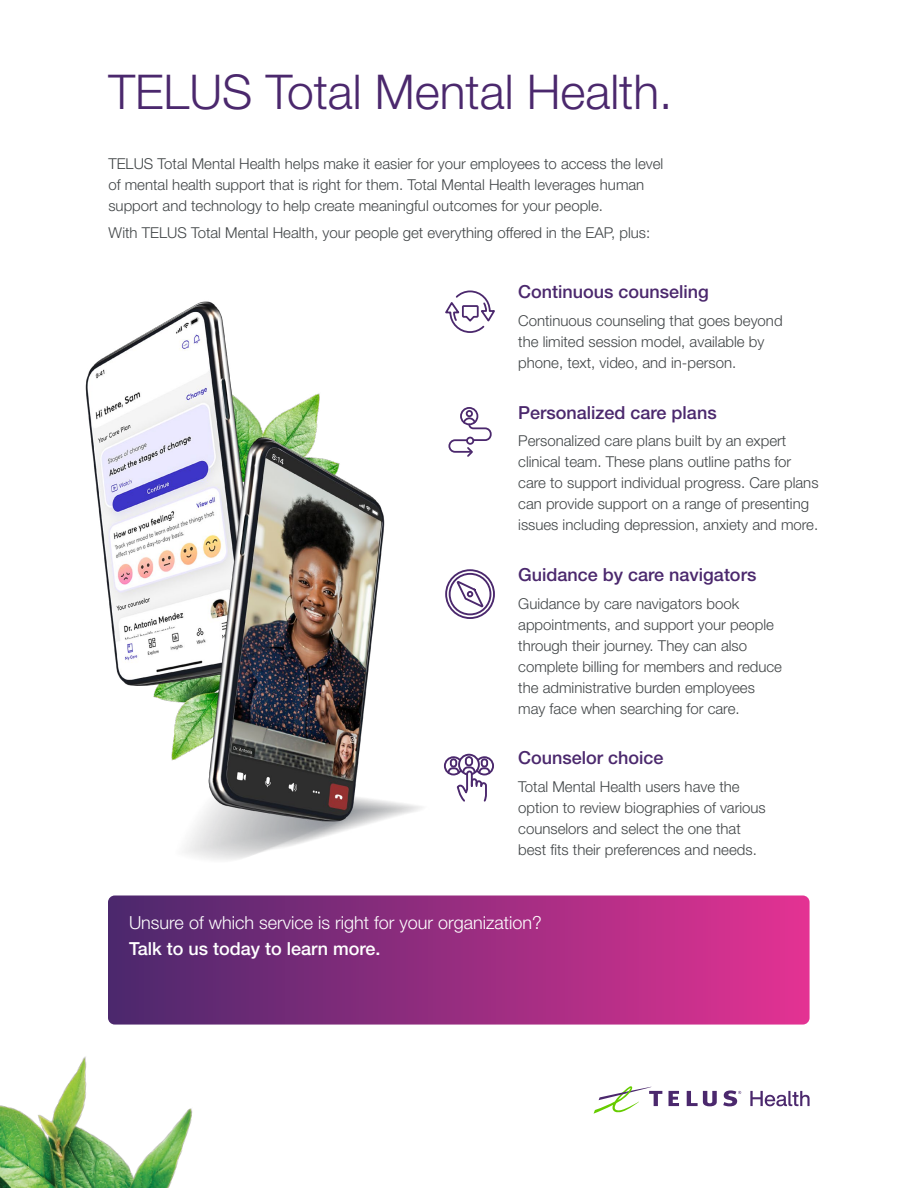
<style>
.page{position:relative;width:918px;height:1188px;background:#fff}
.page>*{position:absolute;margin:0;border:0;box-sizing:border-box;transform-origin:0 0}
.t1{font:300 48px "Helvetica Neue LT Std";color:#4b286d}
.t2{font:500 18px "Helvetica Neue LT Std";color:#4b286d}
.t3{font:300 18px "Helvetica Neue LT Std";color:#fff}
.t4{font:500 18px "Helvetica Neue LT Std";color:#fff}
.t5{font:300 15px/21px "Helvetica Neue LT Std";color:#414547}
</style>
<div class="page">
<svg style="left:108px;top:896px;width:702px;height:129px;background:#982d80"></svg>
<img style="left:85px;top:301px;width:337px;height:559px">
<svg style="left:445px;top:290px;width:50px;height:43px"></svg>
<svg style="left:444px;top:754px;width:50px;height:48px"></svg>
<div style="left:460px;top:407px;width:18px;height:18px;border:2px solid #4b286d;border-radius:50%"></div>
<div style="left:466px;top:410px;width:7px;height:7px;border:2px solid #4b286d;border-radius:50%"></div>
<svg style="left:448px;top:417px;width:44px;height:40px"></svg>
<div style="left:466px;top:437px;width:8px;height:8px;border:2px solid #4b286d;border-radius:50%"></div>
<div style="left:445px;top:569px;width:50px;height:50px;border:2px solid #4b286d;border-radius:50%"></div>
<div style="left:449px;top:573px;width:42px;height:42px;border:2px solid #4b286d;border-radius:50%"></div>
<svg style="left:456px;top:580px;width:28px;height:28px"></svg>
<svg style="left:669px;top:1091px;width:10px;height:15px"></svg>
<svg style="left:687px;top:1091px;width:30px;height:15px"></svg>
<svg style="left:594px;top:1086px;width:68px;height:28px"></svg>
<svg style="left:723px;top:1090px;width:18px;height:16px"></svg>
<svg style="left:750px;top:1091px;width:60px;height:15px"></svg>
<img style="left:0;top:1017px;width:354px;height:171px">
<h1 class="t1" style="left:108px;top:62px;width:566px">TELUS Total Mental Health.</h1>
<p class="t5" style="left:108px;top:153px;width:556px">TELUS Total Mental Health helps make it easier for your employees to access the level of mental health support that is right for them. Total Mental Health leverages human support and technology to help create meaningful outcomes for your people.</p>
<p class="t5" style="left:108px;top:222px;width:543px">With TELUS Total Mental Health, your people get everything offered in the EAP, plus:</p>
<p class="t2" style="left:518px;top:281px;width:192px">Continuous counseling</p>
<p class="t5" style="left:518px;top:310px;width:266px">Continuous counseling that goes beyond the limited session model, available by phone, text, video, and in-person.</p>
<p class="t2" style="left:518px;top:402px;width:200px">Personalized care plans</p>
<p class="t5" style="left:518px;top:430px;width:302px">Personalized care plans built by an expert clinical team. These plans outline paths for care to support individual progress. Care plans can provide support on a range of presenting issues including depression, anxiety and more.</p>
<p class="t2" style="left:518px;top:564px;width:240px">Guidance by care navigators</p>
<p class="t5" style="left:518px;top:592px;width:265px">Guidance by care navigators book appointments, and support your people through their journey. They can also complete billing for members and reduce the administrative burden employees may face when searching for care.</p>
<p class="t2" style="left:518px;top:747px;width:147px">Counselor choice</p>
<p class="t5" style="left:518px;top:776px;width:249px">Total Mental Health users have the option to review biographies of various counselors and select the one that best fits their preferences and needs.</p>
<p class="t3" style="left:129px;top:912px;width:414px">Unsure of which service is right for your organization?</p>
<p class="t4" style="left:129px;top:937px;width:253px">Talk to us today to learn more.</p>
</div>
